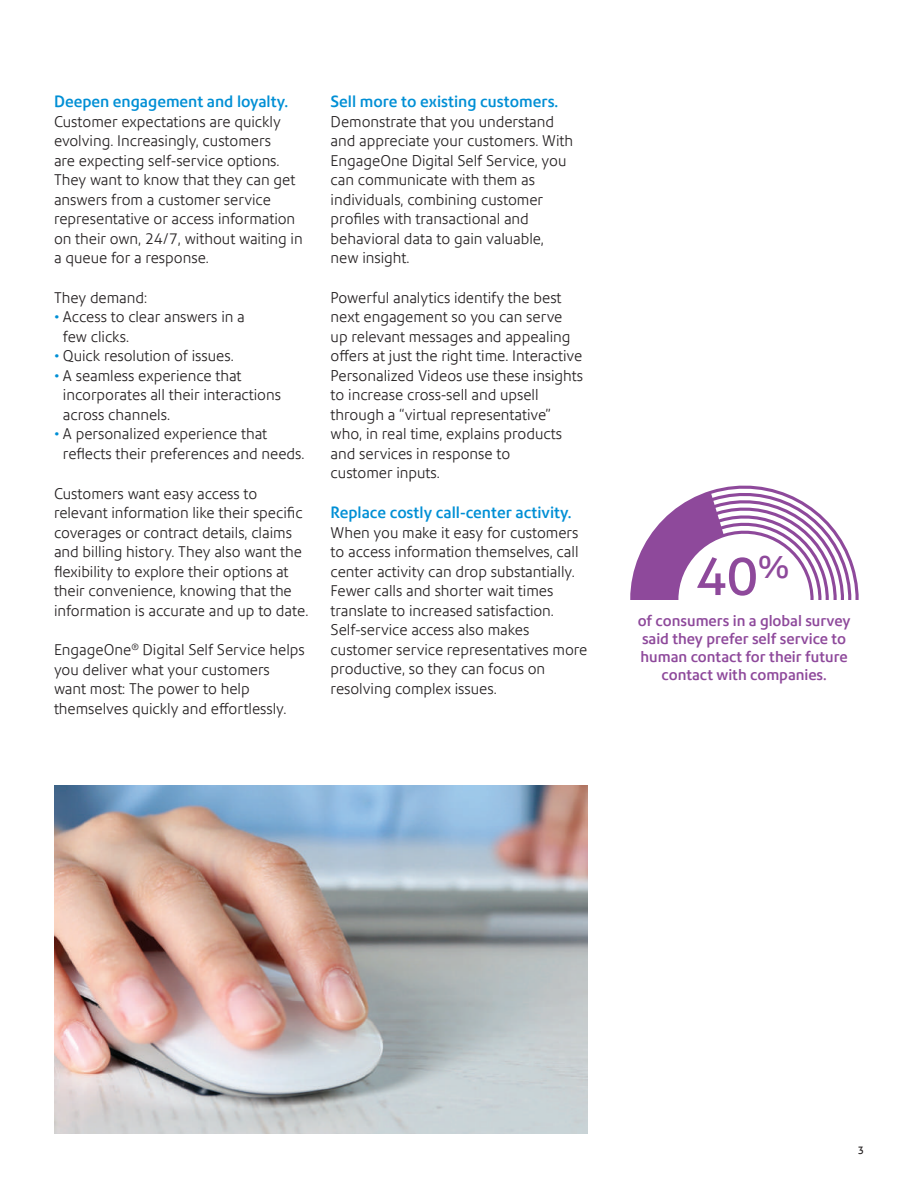
<style>
.page{position:relative;width:918px;height:1188px;background:#fff}
.page>*{position:absolute;margin:0;border:0;box-sizing:border-box;transform-origin:0 0}
.t1{font:52.35px "Precision Sans";color:#8e499b}
.t2{font:500 15.75px "Precision Sans";color:#008fd5}
.t3{font:300 15px/19.5px "Precision Sans";color:#231f20}
.t4{font:500 15px/18px "Precision Sans";color:#8e499b;text-align:center}
.t5{font:10.5px "Precision Sans";color:#231f20}
.s1{color:#008fd5}
</style>
<div class="page">
<img style="left:54px;top:785px;width:533px;height:349px">
<svg style="left:707px;top:486px;width:151px;height:114px"></svg>
<svg style="left:630px;top:492px;width:220px;height:108px"></svg>
<p class="t2" style="left:54px;top:92px;width:236px">Deepen engagement and loyalty.</p>
<p class="t3" style="left:54px;top:111px;width:250px">Customer expectations are quickly evolving. Increasingly, customers<br>are expecting self-service options.<br>They want to know that they can get answers from a customer service representative or access information on their own, 24/7, without waiting in a queue for a response.</p>
<p class="t3" style="left:54px;top:288px;width:95px">They demand:</p>
<p class="t3" style="left:63px;top:307px;width:183px;text-indent:-9px"><span class="s1">•</span> Access to clear answers in a few clicks.</p>
<p class="t3" style="left:54px;top:346px;width:181px"><span class="s1">•</span> Quick resolution of issues.</p>
<p class="t3" style="left:63px;top:366px;width:219px;text-indent:-9px"><span class="s1">•</span> A seamless experience that incorporates all their interactions across channels.</p>
<p class="t3" style="left:63px;top:424px;width:243px;text-indent:-9px"><span class="s1">•</span> A personalized experience that reflects their preferences and needs.</p>
<p class="t3" style="left:54px;top:483px;width:256px">Customers want easy access to relevant information like their specific coverages or contract details, claims and billing history. They also want the flexibility to explore their options at their convenience, knowing that the information is accurate and up to date.</p>
<p class="t3" style="left:54px;top:640px;width:252px">EngageOne<sup>®</sup> Digital Self Service helps you deliver what your customers want most: The power to help themselves quickly and effortlessly.</p>
<p class="t2" style="left:331px;top:92px;width:229px">Sell more to existing customers.</p>
<p class="t3" style="left:331px;top:111px;width:244px">Demonstrate that you understand and appreciate your customers. With<br>EngageOne Digital Self Service, you can communicate with them as individuals, combining customer profiles with transactional and behavioral data to gain valuable, new insight.</p>
<p class="t3" style="left:331px;top:288px;width:254px">Powerful analytics identify the best next engagement so you can serve up relevant messages and appealing offers at just the right time. Interactive Personalized Videos use these insights to increase cross-sell and upsell through a “virtual representative” who, in real time, explains products and services in response to<br>customer inputs.</p>
<p class="t2" style="left:331px;top:503px;width:243px">Replace costly call-center activity.</p>
<p class="t3" style="left:331px;top:522px;width:258px">When you make it easy for customers to access information themselves, call center activity can drop substantially.<br>Fewer calls and shorter wait times translate to increased satisfaction.<br>Self-service access also makes customer service representatives more productive, so they can focus on resolving complex issues.</p>
<h1 class="t1" style="left:696px;top:545px;width:96px">40<sup>%</sup></h1>
<p class="t4" style="left:638px;top:611px;width:214px">of consumers in a global survey said they prefer self service to human contact for their future contact with companies.</p>
<p class="t5" style="left:858px;top:1144px;width:8px">3</p>
</div>
